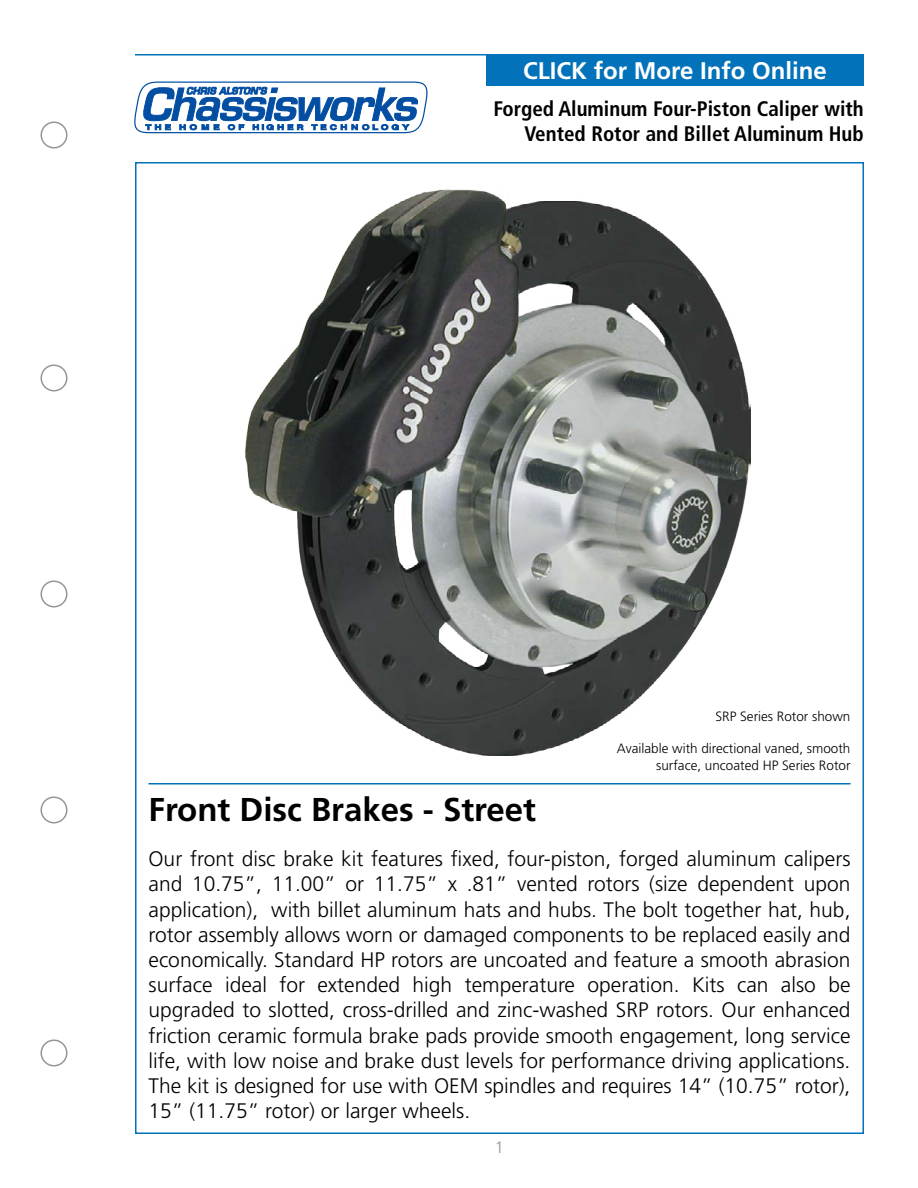
<style>
.page{position:relative;width:918px;height:1188px;background:#fff}
.page>*{position:absolute;margin:0;border:0;box-sizing:border-box;transform-origin:0 0}
.t1{font:700 33px "Frutiger LT Std";color:#000}
.t2{font:700 24px "Frutiger LT Std";color:#fff}
.t3{font:300 21px/25.2px "Frutiger LT Std";color:#000;text-align:justify}
.t4{font:700 condensed 21px/25.2px "Frutiger LT Std";color:#000;text-align:right}
.t5{font:300 16.5px "Frutiger LT Std";color:#939598}
.t6{font:300 13.5px/16.2px "Frutiger LT Std";color:#000;text-align:right}
</style>
<div class="page">
<svg style="left:134px;top:81px;width:294px;height:53px"></svg>
<div style="left:40px;top:1039px;width:28px;height:27px;border:2px solid #939598;border-radius:50%"></div>
<div style="left:40px;top:364px;width:28px;height:27px;border:2px solid #939598;border-radius:50%"></div>
<div style="left:40px;top:580px;width:28px;height:27px;border:2px solid #939598;border-radius:50%"></div>
<div style="left:40px;top:796px;width:28px;height:27px;border:2px solid #939598;border-radius:50%"></div>
<div style="left:40px;top:121px;width:28px;height:27px;border:2px solid #939598;border-radius:50%"></div>
<hr style="left:135px;top:54px;width:729px;height:2px;background:#0272ba">
<hr style="left:148px;top:783px;width:702px;height:1px;background:#0272ba">
<img style="left:246px;top:189px;width:504px;height:567px">
<div style="left:486px;top:54px;width:378px;height:32px;background:#0272ba"></div>
<p class="t2" style="left:523px;top:56px;width:305px">CLICK for More Info Online</p>
<p class="t4" style="left:493px;top:96px;width:372px">Forged Aluminum Four-Piston Caliper with<br>Vented Rotor and Billet Aluminum Hub</p>
<p class="t6" style="left:715px;top:708px;width:137px">SRP Series Rotor shown</p>
<p class="t6" style="left:617px;top:741px;width:235px">Available with directional vaned, smooth surface, uncoated HP Series Rotor</p>
<h1 class="t1" style="left:148px;top:790px;width:389px">Front Disc Brakes - Street</h1>
<p class="t3" style="left:148px;top:847px;width:704px">Our front disc brake kit features fixed, four-piston, forged aluminum calipers and 10.75”, 11.00” or 11.75” x .81” vented rotors (size dependent upon application), with billet aluminum hats and hubs. The bolt together hat, hub, rotor assembly allows worn or damaged components to be replaced easily and economically. Standard HP rotors are uncoated and feature a smooth abrasion surface ideal for extended high temperature operation. Kits can also be upgraded to slotted, cross-drilled and zinc-washed SRP rotors. Our enhanced friction ceramic formula brake pads provide smooth engagement, long service life, with low noise and brake dust levels for performance driving applications.<br>The kit is designed for use with OEM spindles and requires 14” (10.75” rotor), 15” (11.75” rotor) or larger wheels.</p>
<p class="t5" style="left:495px;top:1138px;width:11px">1</p>
</div>
